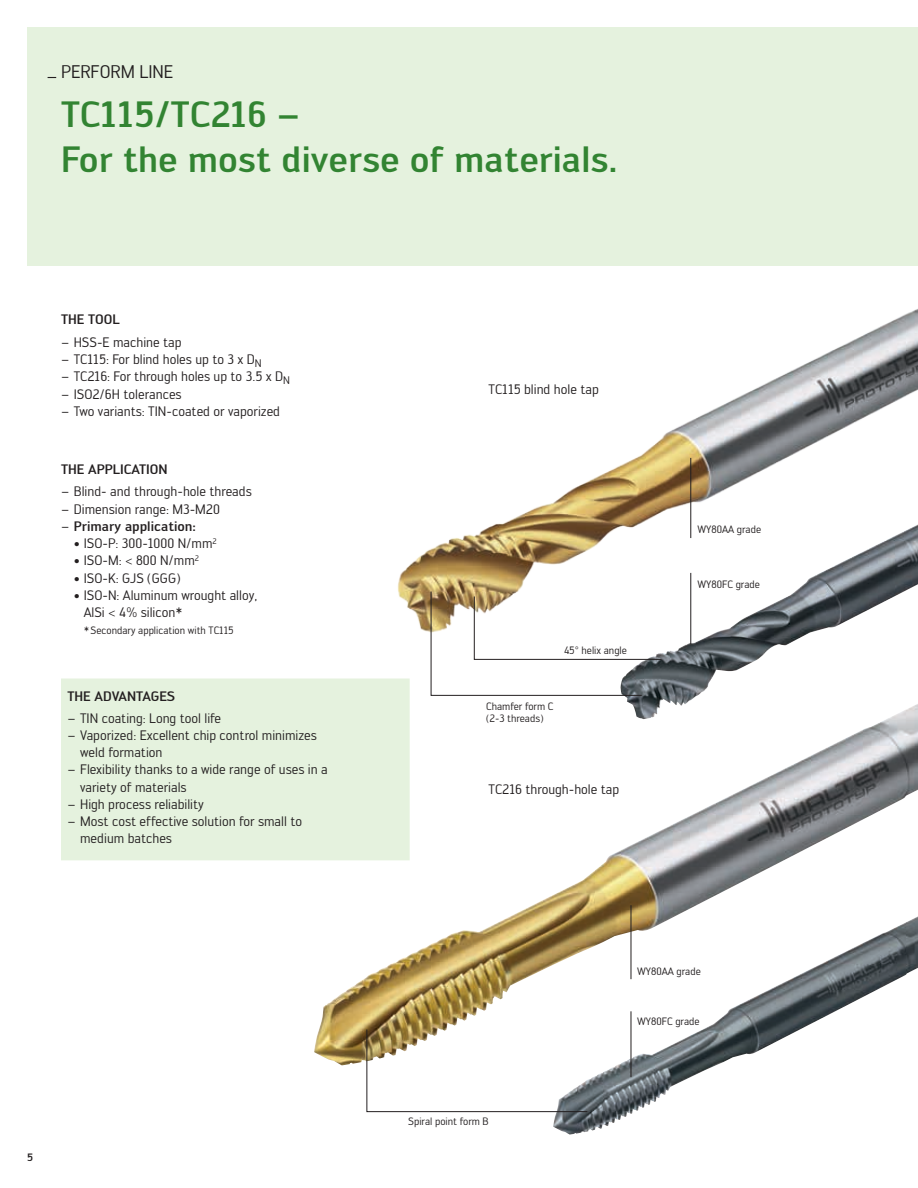
<style>
.page{position:relative;width:918px;height:1188px;background:#fff}
.page>*{position:absolute;margin:0;border:0;box-sizing:border-box;transform-origin:0 0}
.t1{font:500 36px/45px "Walter PRO";color:#328432}
.t2{font:18px "Walter PRO";color:#231f20}
.t3{font:13.5px/17.2px "Walter PRO";color:#231f20}
.t4{font:500 13.5px "Walter PRO";color:#231f20}
.t5{font:10.5px/12px "Walter PRO";color:#231f20}
.t6{font:500 10.5px "Walter PRO";color:#231f20}
.s1{font-weight:400}
</style>
<div class="page">
<div style="left:27px;top:27px;width:891px;height:238px;background:#e5f2de"></div>
<div style="left:61px;top:679px;width:349px;height:181px;background:#e5f2de"></div>
<img style="left:398px;top:309px;width:520px;height:325px">
<img style="left:620px;top:524px;width:298px;height:180px">
<hr style="left:691px;top:458px;width:1px;height:80px;background:#231f20">
<svg style="left:431px;top:591px;width:231px;height:105px"></svg>
<hr style="left:691px;top:573px;width:1px;height:71px;background:#231f20">
<img style="left:314px;top:704px;width:604px;height:361px">
<img style="left:553px;top:916px;width:365px;height:219px">
<svg style="left:366px;top:1029px;width:222px;height:83px"></svg>
<hr style="left:631px;top:905px;width:1px;height:74px;background:#231f20">
<hr style="left:631px;top:1011px;width:1px;height:66px;background:#231f20">
<h2 class="t2" style="left:61px;top:61px;width:114px">PERFORM LINE</h2>
<h1 class="t1" style="left:61px;top:91px;width:558px">TC115/TC216 –<br>For the most diverse of materials.</h1>
<p class="t4" style="left:61px;top:311px;width:60px">THE TOOL</p>
<p class="t3" style="left:61px;top:333px;width:122px">– HSS-E machine tap</p>
<p class="t3" style="left:61px;top:350px;width:202px">– TC115: For blind holes up to 3 x D<sub>N</sub></p>
<p class="t3" style="left:61px;top:368px;width:230px">– TC216: For through holes up to 3.5 x D<sub>N</sub></p>
<p class="t3" style="left:61px;top:385px;width:122px">– ISO2/6H tolerances</p>
<p class="t3" style="left:61px;top:402px;width:221px">– Two variants: TIN-coated or vaporized</p>
<p class="t4" style="left:61px;top:461px;width:108px">THE APPLICATION</p>
<p class="t3" style="left:61px;top:483px;width:192px">– Blind- and through-hole threads</p>
<p class="t3" style="left:61px;top:500px;width:160px">– Dimension range: M3-M20</p>
<p class="t4" style="left:61px;top:518px;width:136px"><span class="s1">–</span> Primary application:</p>
<p class="t3" style="left:74px;top:534px;width:144px">• ISO-P: 300-1000 N/mm<sup>2</sup></p>
<p class="t3" style="left:74px;top:552px;width:127px">• ISO-M: &lt; 800 N/mm<sup>2</sup></p>
<p class="t3" style="left:74px;top:569px;width:108px">• ISO-K: GJS (GGG)</p>
<p class="t3" style="left:84px;top:586px;width:175px;text-indent:-10px">• ISO-N: Aluminum wrought alloy,<br>AlSi &lt; 4% silicon*</p>
<p class="t5" style="left:84px;top:624px;width:152px">*Secondary application with TC115</p>
<p class="t4" style="left:67px;top:688px;width:109px">THE ADVANTAGES</p>
<p class="t3" style="left:67px;top:709px;width:155px">– TIN coating: Long tool life</p>
<p class="t3" style="left:80px;top:726px;width:238px;text-indent:-13px">– Vaporized: Excellent chip control minimizes weld formation</p>
<p class="t3" style="left:80px;top:761px;width:249px;text-indent:-13px">– Flexibility thanks to a wide range of uses in a variety of materials</p>
<p class="t3" style="left:67px;top:795px;width:138px">– High process reliability</p>
<p class="t3" style="left:80px;top:812px;width:223px;text-indent:-13px">– Most cost effective solution for small to medium batches</p>
<p class="t6" style="left:27px;top:1151px;width:7px">5</p>
<p class="t3" style="left:489px;top:380px;width:112px">TC115 blind hole tap</p>
<p class="t5" style="left:564px;top:644px;width:64px">45° helix angle</p>
<p class="t5" style="left:486px;top:700px;width:69px">Chamfer form C (2-3 threads)</p>
<p class="t3" style="left:489px;top:780px;width:132px">TC216 through-hole tap</p>
<p class="t5" style="left:697px;top:523px;width:65px">WY80AA grade</p>
<p class="t5" style="left:697px;top:578px;width:64px">WY80FC grade</p>
<p class="t5" style="left:408px;top:1115px;width:82px">Spiral point form B</p>
<p class="t5" style="left:637px;top:965px;width:65px">WY80AA grade</p>
<p class="t5" style="left:637px;top:1016px;width:64px">WY80FC grade</p>
</div>
